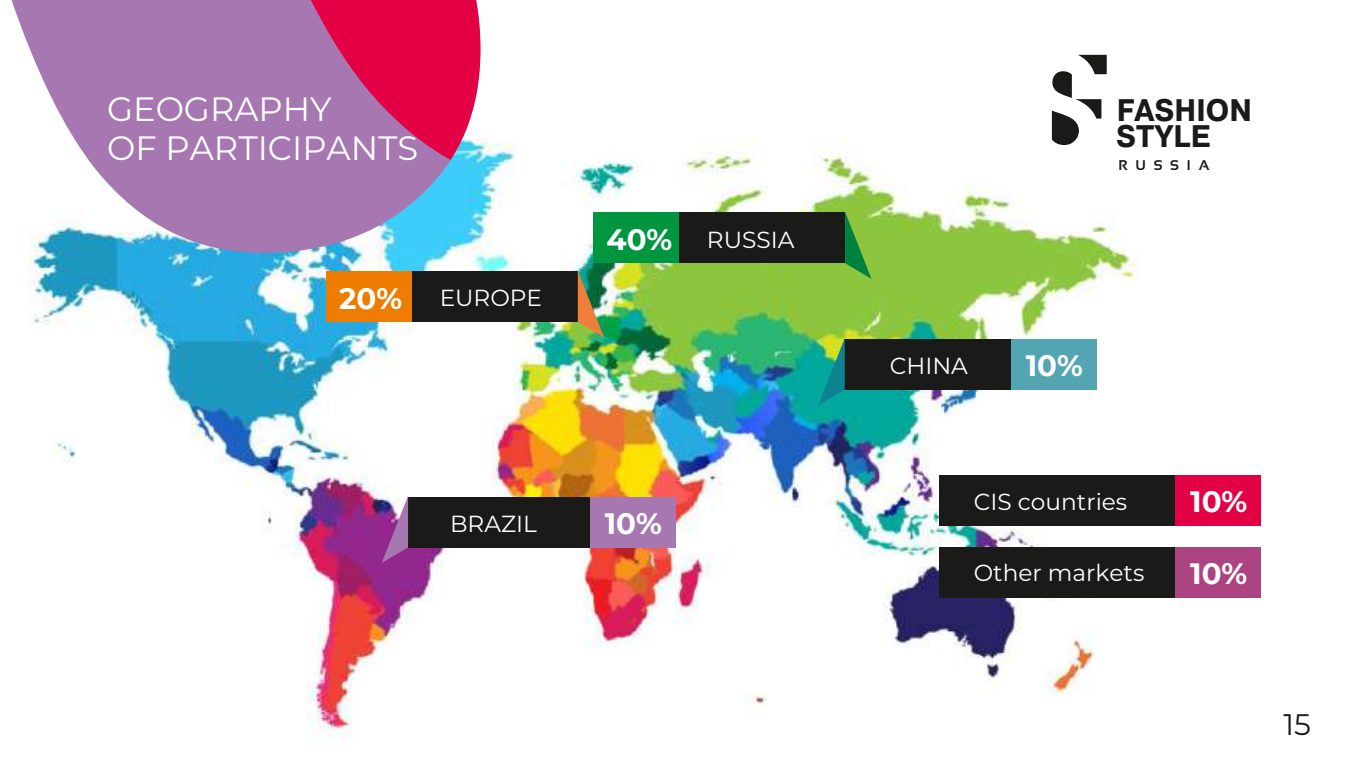
<style>
.page{position:relative;width:1361px;height:766px;background:#fff}
.page>*{position:absolute;margin:0;border:0;box-sizing:border-box;transform-origin:0 0}
.t1{font:33.6px/39px "Montserrat";color:#fff}
.t2{font:700 30.3px/26.1px "Artsans C";color:#1a1a18}
.t3{font:29.7px "Montserrat";color:#1a1a18}
.t4{font:700 29.4px "Montserrat";color:#fff}
.t5{font:23.1px "Montserrat";color:#fff}
.t6{font:700 14.1px "Sansation";letter-spacing:.57em;color:#1a1a18}
.s1{font-weight:700;font-size:29.4px}
</style>
<div class="page">
<img style="left:29px;top:35px;width:1119px;height:705px">
<svg style="left:11px;top:0;width:469px;height:253px;fill:#a677b1"></svg>
<svg style="left:203px;top:0;width:277px;height:192px;background:#b75591"></svg>
<div style="left:671px;top:213px;width:174px;height:50px;background:#1a1a18"></div>
<svg style="left:845px;top:212px;width:26px;height:67px;background:#56aa3e"></svg>
<div style="left:593px;top:213px;width:85px;height:50px;background:#00953f"></div>
<div style="left:845px;top:339px;width:174px;height:50px;background:#1a1a18"></div>
<svg style="left:818px;top:338px;width:26px;height:67px;background:#32a57e"></svg>
<div style="left:1011px;top:339px;width:85px;height:50px;background:#52a5b1"></div>
<div style="left:403px;top:271px;width:175px;height:51px;background:#1a1a18"></div>
<svg style="left:578px;top:270px;width:26px;height:67px;background:#7d8b52"></svg>
<div style="left:326px;top:271px;width:85px;height:51px;background:#ee7c00"></div>
<div style="left:408px;top:496px;width:182px;height:51px;background:#1a1a18"></div>
<svg style="left:382px;top:495px;width:26px;height:68px;background:#a66bae"></svg>
<div style="left:590px;top:496px;width:85px;height:51px;background:#a677b1"></div>
<div style="left:939px;top:475px;width:237px;height:50px;background:#1a1a18"></div>
<div style="left:1176px;top:475px;width:85px;height:50px;background:#e30045"></div>
<div style="left:939px;top:547px;width:237px;height:50px;background:#1a1a18"></div>
<div style="left:1176px;top:547px;width:85px;height:50px;background:#ac4481"></div>
<svg style="left:1052px;top:55px;width:54px;height:108px"></svg>
<h1 class="t1" style="left:107px;top:89px;width:313px">GEOGRAPHY<br>OF PARTICIPANTS</h1>
<p class="t4" style="left:339px;top:277px;width:64px">20%</p>
<p class="t5" style="left:440px;top:282px;width:104px">EUROPE</p>
<p class="t5" style="left:606px;top:223px;width:189px"><span class="s1">40%</span> RUSSIA</p>
<p class="t5" style="left:450px;top:507px;width:88px">BRAZIL</p>
<p class="t4" style="left:605px;top:502px;width:59px">10%</p>
<h2 class="t2" style="left:1116px;top:98px;width:137px">FASHION<br>STYLE</h2>
<p class="t6" style="left:1118px;top:157px;width:93px">RUSSIA</p>
<p class="t5" style="left:890px;top:350px;width:80px">CHINA</p>
<p class="t4" style="left:1025px;top:344px;width:59px">10%</p>
<p class="t5" style="left:974px;top:485px;width:155px">CIS countries</p>
<p class="t4" style="left:1190px;top:480px;width:59px">10%</p>
<p class="t5" style="left:974px;top:556px;width:172px">Other markets</p>
<p class="t4" style="left:1190px;top:552px;width:59px">10%</p>
<p class="t3" style="left:1283px;top:703px;width:29px">15</p>
</div>
